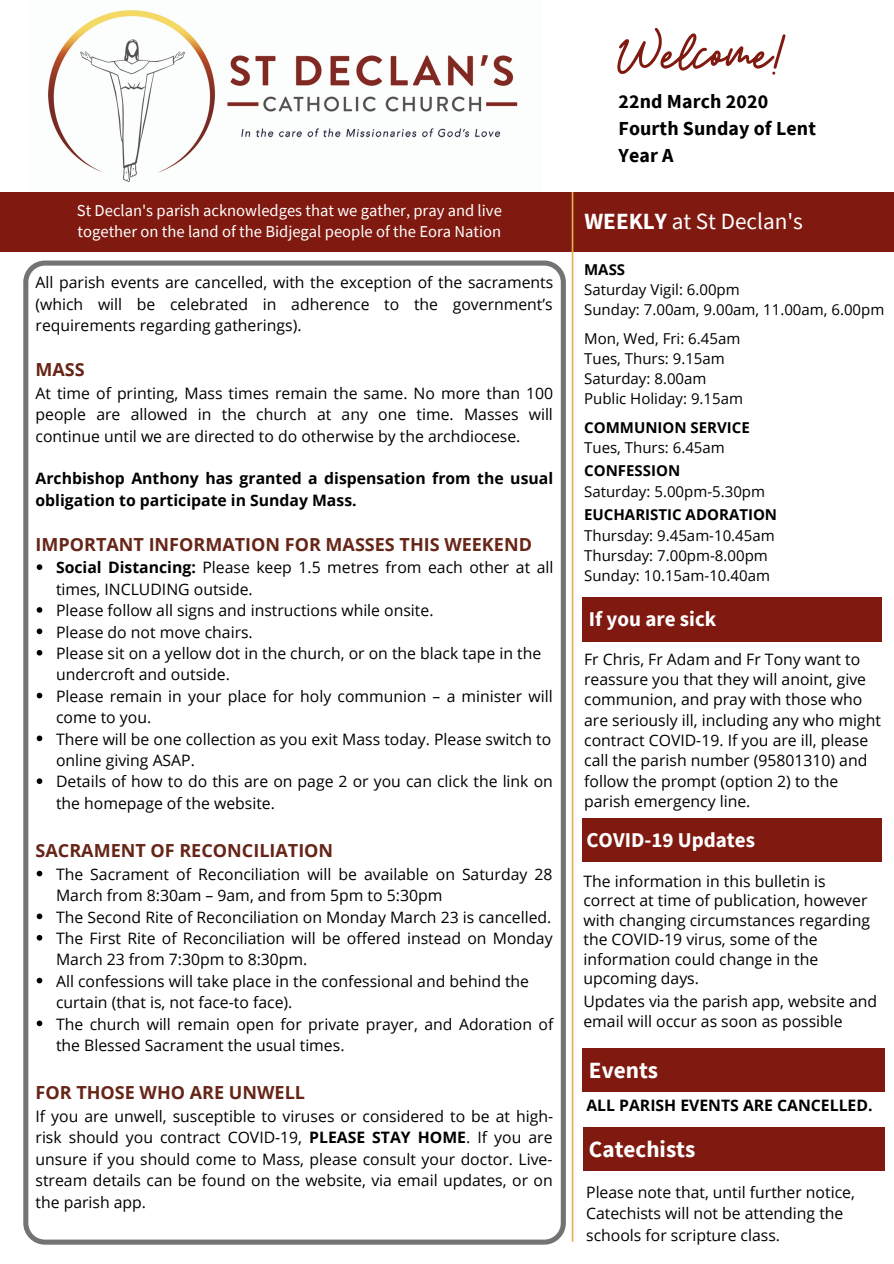
<style>
.page{position:relative;width:894px;height:1264px;background:#fff}
.page>*{position:absolute;margin:0;border:0;box-sizing:border-box;transform-origin:0 0}
.t1{font:57.6px "Beauty Salon Script";color:#801a10}
.t2{font:23.25px "Source Sans Pro";color:#fff}
.t3{font:700 23.25px "Source Sans Pro";color:#fff}
.t4{font:700 21px "Source Sans Pro";color:#fff}
.t5{font:700 19.8px/27px "Source Sans Pro";letter-spacing:.005em;color:#000}
.t6{font:700 18px "Open Sans";color:#662517}
.t7{font:16.5px/21.5px "Source Sans Pro";color:#fff}
.t8{font:15.75px/21.5px "Open Sans";color:#000}
.t9{font:700 15.75px/21.5px "Open Sans";color:#000}
.t10{font:15px/20.2px "Open Sans";color:#000}
.t11{font:700 15px "Open Sans";color:#000}
.s1{font-weight:700}
</style>
<div class="page">
<svg style="left:23px;top:260px;width:542px;height:984px"></svg>
<div style="left:582px;top:597px;width:299px;height:45px;background:#801a10"></div>
<img style="left:48px;top:10px;width:470px;height:173px">
<div style="left:0;top:192px;width:893px;height:59px;background:#801a10"></div>
<svg style="left:571px;top:192px;width:2px;height:1049px"></svg>
<svg style="left:37px;top:564px;width:5px;height:6px"></svg>
<svg style="left:37px;top:607px;width:5px;height:5px"></svg>
<svg style="left:37px;top:628px;width:5px;height:6px"></svg>
<svg style="left:37px;top:650px;width:5px;height:5px"></svg>
<svg style="left:37px;top:692px;width:5px;height:6px"></svg>
<svg style="left:37px;top:735px;width:5px;height:6px"></svg>
<svg style="left:37px;top:778px;width:5px;height:6px"></svg>
<svg style="left:37px;top:870px;width:5px;height:6px"></svg>
<svg style="left:37px;top:913px;width:5px;height:6px"></svg>
<svg style="left:37px;top:934px;width:5px;height:6px"></svg>
<svg style="left:37px;top:977px;width:5px;height:6px"></svg>
<svg style="left:37px;top:1020px;width:5px;height:6px"></svg>
<div style="left:582px;top:818px;width:299px;height:44px;background:#801a10"></div>
<div style="left:582px;top:1048px;width:302px;height:43px;background:#801a10"></div>
<div style="left:583px;top:1127px;width:301px;height:43px;background:#801a10"></div>
<p class="t7" style="left:77px;top:199px;width:426px">St Declan's parish acknowledges that we gather, pray and live together on the land of the Bidjegal people of the Eora Nation</p>
<p class="t8" style="left:36px;top:271px;width:519px;text-align:justify">All parish events are cancelled, with the exception of the sacraments (which will be celebrated in adherence to the government’s requirements regarding gatherings).</p>
<p class="t6" style="left:36px;top:357px;width:51px">MASS</p>
<p class="t8" style="left:36px;top:382px;width:519px;text-align:justify">At time of printing, Mass times remain the same. No more than 100 people are allowed in the church at any one time. Masses will continue until we are directed to do otherwise by the archdiocese.</p>
<p class="t9" style="left:36px;top:467px;width:519px">Archbishop Anthony has granted a dispensation from the usual obligation to participate in Sunday Mass.</p>
<p class="t6" style="left:36px;top:531px;width:498px">IMPORTANT INFORMATION FOR MASSES THIS WEEKEND</p>
<p class="t8" style="left:56px;top:556px;width:498px"><span class="s1">Social Distancing:</span> Please keep 1.5 metres from each other at all times, INCLUDING outside.<br>Please follow all signs and instructions while onsite.<br>Please do not move chairs.<br>Please sit on a yellow dot in the church, or on the black tape in the</p>
<p class="t8" style="left:56px;top:685px;width:498px">Please remain in your place for holy communion – a minister will come to you.<br>There will be one collection as you exit Mass today. Please switch to</p>
<p class="t8" style="left:56px;top:770px;width:498px">Details of how to do this are on page 2 or you can click the link on the homepage of the website.</p>
<p class="t8" style="left:56px;top:663px;width:175px">undercroft and outside.</p>
<p class="t8" style="left:56px;top:749px;width:140px">online giving ASAP.</p>
<p class="t6" style="left:36px;top:838px;width:299px">SACRAMENT OF RECONCILIATION</p>
<p class="t8" style="left:56px;top:862px;width:498px">The Sacrament of Reconciliation will be available on Saturday 28<br>March from 8:30am – 9am, and from 5pm to 5:30pm<br>The Second Rite of Reconciliation on Monday March 23 is cancelled.<br>The First Rite of Reconciliation will be offered instead on Monday March 23 from 7:30pm to 8:30pm.<br>All confessions will take place in the confessional and behind the</p>
<p class="t8" style="left:56px;top:1012px;width:499px">The church will remain open for private prayer, and Adoration of the Blessed Sacrament the usual times.</p>
<p class="t8" style="left:56px;top:991px;width:238px">curtain (that is, not face-to face).</p>
<p class="t6" style="left:36px;top:1080px;width:271px">FOR THOSE WHO ARE UNWELL</p>
<p class="t8" style="left:36px;top:1105px;width:519px;text-align:justify">If you are unwell, susceptible to viruses or considered to be at high&shy;risk should you contract COVID-19, <span class="s1">PLEASE STAY HOME</span>. If you are unsure if you should come to Mass, please consult your doctor. Live&shy;stream details can be found on the website, via email updates, or on the parish app.</p>
<h1 class="t1" style="left:617px;top:26px;width:170px">Welcome!</h1>
<p class="t5" style="left:618px;top:87px;width:199px">22nd March 2020<br>Fourth Sunday of Lent<br>Year A</p>
<h2 class="t2" style="left:584px;top:206px;width:220px"><span class="s1">WEEKLY</span> at St Declan's</h2>
<p class="t11" style="left:584px;top:259px;width:43px">MASS</p>
<p class="t10" style="left:584px;top:279px;width:301px">Saturday Vigil: 6.00pm<br>Sunday: 7.00am, 9.00am, 11.00am, 6.00pm</p>
<p class="t10" style="left:584px;top:327px;width:160px">Mon, Wed, Fri: 6.45am<br>Tues, Thurs: 9.15am<br>Saturday: 8.00am<br>Public Holiday: 9.15am</p>
<p class="t11" style="left:584px;top:416px;width:167px">COMMUNION SERVICE</p>
<p class="t10" style="left:584px;top:437px;width:142px">Tues, Thurs: 6.45am</p>
<p class="t11" style="left:584px;top:460px;width:97px">CONFESSION</p>
<p class="t10" style="left:584px;top:481px;width:182px">Saturday: 5.00pm-5.30pm</p>
<p class="t11" style="left:584px;top:504px;width:194px">EUCHARISTIC ADORATION</p>
<p class="t10" style="left:584px;top:524px;width:192px">Thursday: 9.45am-10.45am<br>Thursday: 7.00pm-8.00pm<br>Sunday: 10.15am-10.40am</p>
<h3 class="t4" style="left:588px;top:605px;width:129px">If you are sick</h3>
<p class="t8" style="left:584px;top:648px;width:298px;line-height:20.2px">Fr Chris, Fr Adam and Fr Tony want to reassure you that they will anoint, give communion, and pray with those who are seriously ill, including any who might contract COVID-19. If you are ill, please call the parish number (95801310) and follow the prompt (option 2) to the parish emergency line.</p>
<h3 class="t4" style="left:586px;top:826px;width:170px">COVID-19 Updates</h3>
<p class="t8" style="left:583px;top:870px;width:288px;line-height:19.5px">The information in this bulletin is correct at time of publication, however with changing circumstances regarding the COVID-19 virus, some of the information could change in the upcoming days.</p>
<p class="t8" style="left:583px;top:991px;width:295px;line-height:19.5px">Updates via the parish app, website and email will occur as soon as possible</p>
<h2 class="t3" style="left:588px;top:1054px;width:71px">Events</h2>
<p class="t9" style="left:586px;top:1094px;width:287px">ALL PARISH EVENTS ARE CANCELLED.</p>
<h2 class="t3" style="left:588px;top:1133px;width:108px">Catechists</h2>
<p class="t8" style="left:586px;top:1180px;width:270px">Please note that, until further notice,<br>Catechists will not be attending the schools for scripture class.</p>
</div>
